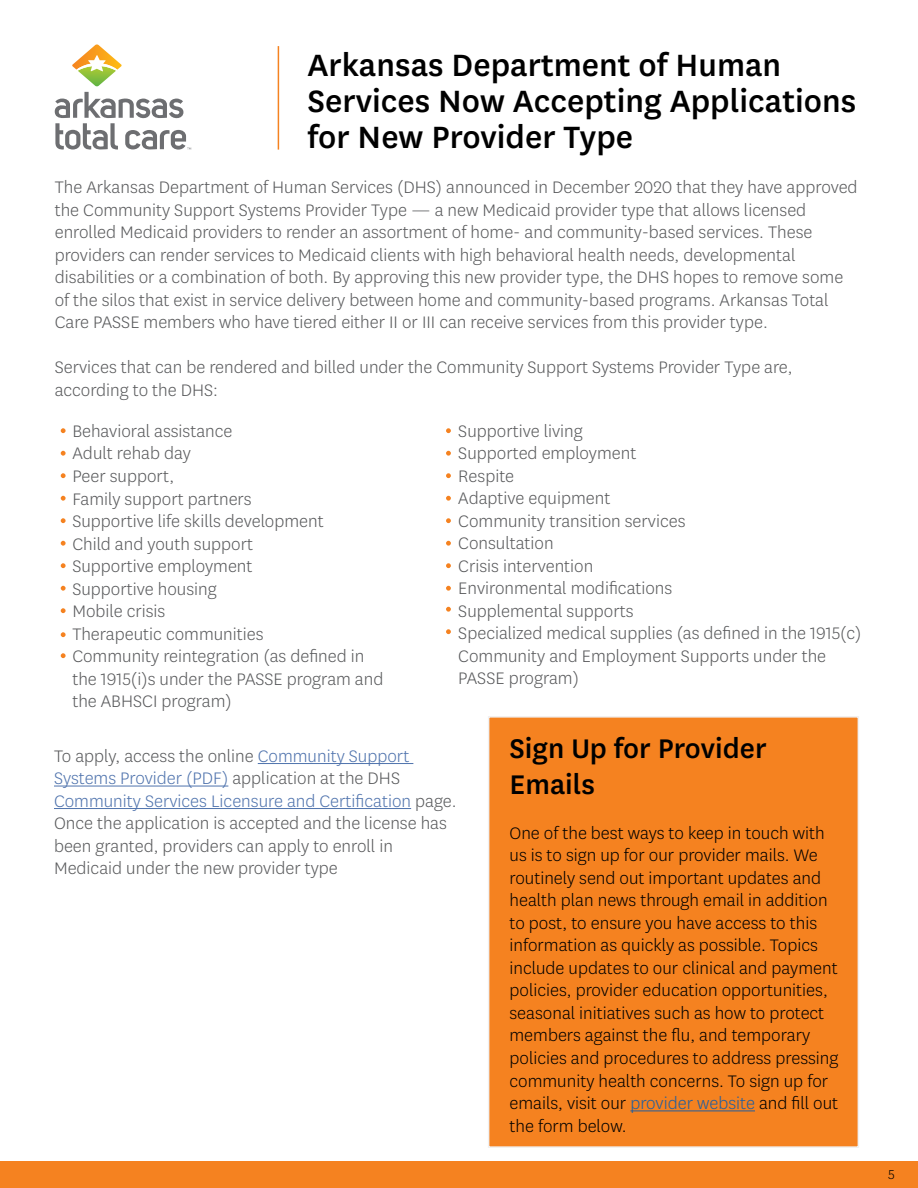
<style>
.page{position:relative;width:918px;height:1188px;background:#fff}
.page>*{position:absolute;margin:0;border:0;box-sizing:border-box;transform-origin:0 0}
.t1{font:500 36px/36px "Centene Sans";color:#000}
.t2{font:500 31.5px/36px "Centene Sans";color:#000}
.t3{font:300 19.5px/22.5px "Centene Sans";color:#58595b}
.t4{font:300 19.5px/22.5px "Centene Sans";color:#000}
.t5{font:300 15px "Centene Sans";color:#000}
.s1{color:#4f73ad}
.s2{color:#215e9e}
</style>
<div class="page">
<div style="left:0;top:1161px;width:918px;height:27px;background:#f58220"></div>
<hr style="left:278px;top:46px;width:1px;height:104px;background:#f58220">
<svg style="left:55px;top:44px;width:136px;height:106px"></svg>
<svg style="left:61px;top:428px;width:5px;height:5px"></svg>
<svg style="left:61px;top:451px;width:5px;height:5px"></svg>
<svg style="left:61px;top:473px;width:5px;height:5px"></svg>
<svg style="left:61px;top:496px;width:5px;height:5px"></svg>
<svg style="left:61px;top:518px;width:5px;height:5px"></svg>
<svg style="left:61px;top:541px;width:5px;height:5px"></svg>
<svg style="left:61px;top:563px;width:5px;height:5px"></svg>
<svg style="left:61px;top:586px;width:5px;height:5px"></svg>
<svg style="left:61px;top:608px;width:5px;height:5px"></svg>
<svg style="left:61px;top:632px;width:5px;height:5px"></svg>
<svg style="left:446px;top:428px;width:5px;height:5px"></svg>
<svg style="left:446px;top:451px;width:5px;height:5px"></svg>
<svg style="left:446px;top:473px;width:5px;height:5px"></svg>
<svg style="left:446px;top:496px;width:5px;height:5px"></svg>
<svg style="left:446px;top:518px;width:5px;height:5px"></svg>
<svg style="left:446px;top:541px;width:5px;height:5px"></svg>
<svg style="left:446px;top:563px;width:5px;height:5px"></svg>
<svg style="left:446px;top:586px;width:5px;height:5px"></svg>
<svg style="left:61px;top:653px;width:5px;height:5px"></svg>
<svg style="left:446px;top:607px;width:5px;height:5px"></svg>
<svg style="left:446px;top:629px;width:5px;height:5px"></svg>
<div style="left:488px;top:716px;width:371px;height:432px;background:#f58220;border:2px solid #f1f1f2"></div>
<hr style="left:630px;top:1110px;width:125px;height:1px;background:#215e9e">
<hr style="left:258px;top:763px;width:155px;height:1px;background:#4f73ad">
<hr style="left:54px;top:786px;width:174px;height:1px;background:#4f73ad">
<hr style="left:54px;top:808px;width:357px;height:1px;background:#4f73ad">
<h2 class="t1" style="left:307px;top:45px;width:550px">Arkansas Department of Human<br>Services Now Accepting Applications for New Provider Type</h2>
<p class="t3" style="left:55px;top:175px;width:804px">The Arkansas Department of Human Services (DHS) announced in December 2020 that they have approved the Community Support Systems Provider Type — a new Medicaid provider type that allows licensed enrolled Medicaid providers to render an assortment of home- and community-based services. These providers can render services to Medicaid clients with high behavioral health needs, developmental disabilities or a combination of both. By approving this new provider type, the DHS hopes to remove some of the silos that exist in service delivery between home and community-based programs. Arkansas Total Care PASSE members who have tiered either II or III can receive services from this provider type.</p>
<p class="t3" style="left:55px;top:355px;width:739px">Services that can be rendered and billed under the Community Support Systems Provider Type are, according to the DHS:</p>
<p class="t3" style="left:72px;top:419px;width:162px">Behavioral assistance</p>
<p class="t3" style="left:72px;top:442px;width:120px">Adult rehab day</p>
<p class="t3" style="left:72px;top:464px;width:103px">Peer support,</p>
<p class="t3" style="left:72px;top:487px;width:181px">Family support partners</p>
<p class="t3" style="left:72px;top:509px;width:253px">Supportive life skills development</p>
<p class="t3" style="left:72px;top:532px;width:182px">Child and youth support</p>
<p class="t3" style="left:72px;top:554px;width:182px">Supportive employment</p>
<p class="t3" style="left:72px;top:577px;width:146px">Supportive housing</p>
<p class="t3" style="left:72px;top:599px;width:95px">Mobile crisis</p>
<p class="t3" style="left:72px;top:622px;width:193px">Therapeutic communities</p>
<p class="t3" style="left:72px;top:644px;width:313px">Community reintegration (as defined in the 1915(i)s under the PASSE program and the ABHSCI program)</p>
<p class="t3" style="left:458px;top:419px;width:126px">Supportive living</p>
<p class="t3" style="left:458px;top:442px;width:180px">Supported employment</p>
<p class="t3" style="left:458px;top:464px;width:57px">Respite</p>
<p class="t3" style="left:458px;top:487px;width:154px">Adaptive equipment</p>
<p class="t3" style="left:458px;top:509px;width:229px">Community transition services</p>
<p class="t3" style="left:458px;top:532px;width:97px">Consultation</p>
<p class="t3" style="left:458px;top:554px;width:137px">Crisis intervention</p>
<p class="t3" style="left:458px;top:577px;width:216px">Environmental modifications</p>
<p class="t3" style="left:458px;top:599px;width:177px">Supplemental supports</p>
<p class="t3" style="left:458px;top:622px;width:405px">Specialized medical supplies (as defined in the 1915(c)<br>Community and Employment Supports under the<br>PASSE program)</p>
<p class="t3" style="left:54px;top:744px;width:404px">To apply, access the online <span class="s1">Community Support Systems Provider (PDF)</span> application at the DHS <span class="s1">Community Services Licensure and Certification</span> page.<br>Once the application is accepted and the license has been granted, providers can apply to enroll in Medicaid under the new provider type</p>
<h3 class="t2" style="left:510px;top:728px;width:259px">Sign Up for Provider<br>Emails</h3>
<p class="t4" style="left:510px;top:821px;width:330px">One of the best ways to keep in touch with us is to sign up for our provider mails. We routinely send out important updates and health plan news through email in addition to post, to ensure you have access to this information as quickly as possible. Topics include updates to our clinical and payment policies, provider education opportunities, seasonal initiatives such as how to protect members against the flu, and temporary policies and procedures to address pressing community health concerns. To sign up for emails, visit our <span class="s2">provider website</span> and fill out the form below.</p>
<p class="t5" style="left:888px;top:1165px;width:8px">5</p>
</div>
